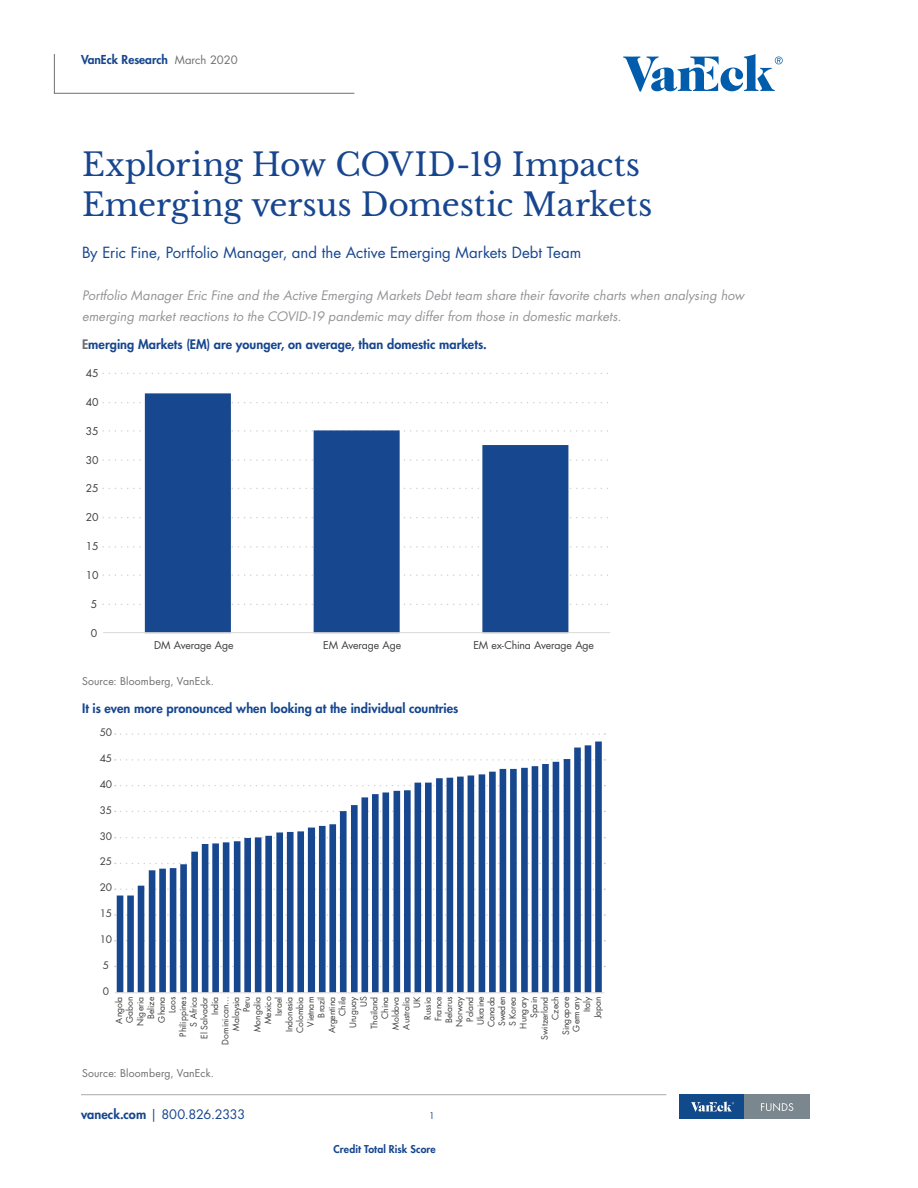
<style>
.page{position:relative;width:918px;height:1188px;background:#fff}
.page>*{position:absolute;margin:0;border:0;box-sizing:border-box;transform-origin:0 0}
.t1{font:31.5px/40.5px "Libre Baskerville";letter-spacing:-.005em;color:#17468f}
.t2{font:15px "Futura Std";color:#17468f}
.Body_8_5_14{font:italic 12.75px/21px "Futura Std";letter-spacing:.005em;color:#939497}
.Body_8_5_14-2{font:800 12.75px "Futura Std";letter-spacing:.005em;color:#17468f}
.t3{font:12.75px "Futura Std";letter-spacing:-.025em;color:#17468f}
.t4{font:800 12px "Futura Std";color:#17468f}
.t5{font:10.5px "Futura Std";letter-spacing:-.01em;color:#3e3e3f}
.Body_8_5_14-3{font:10.5px "Futura Std";letter-spacing:.015em;color:#6e6f72}
.Chart_Title{font:800 10.5px "Futura Std";letter-spacing:.01em;color:#17468f}
.t6{font:10.05px "Futura Std";letter-spacing:-.04em;color:#3e3e3f}
.t7{font:9px "Futura Std";color:#17468f}
.t8{font:8.7px/10.6px "Futura Std";letter-spacing:-.015em;color:#3e3e3f;text-align:right}
.s1{font-weight:400;font-size:11.25px;color:#6e6f72}
.s2{color:#6e6f72}
.s3{font-weight:800}
</style>
<div class="page">
<svg style="left:623px;top:54px;width:160px;height:38px"></svg>
<svg style="left:54px;top:54px;width:301px;height:40px"></svg>
<div style="left:680px;top:1094px;width:65px;height:25px;background:#114a8b"></div>
<div style="left:745px;top:1094px;width:65px;height:25px;background:#7a878e"></div>
<svg style="left:761px;top:1103px;width:32px;height:8px"></svg>
<svg style="left:691px;top:1101px;width:43px;height:11px"></svg>
<hr style="left:81px;top:1094px;width:585px;height:1px;background:#b2b3b3">
<svg style="left:103px;top:373px;width:505px;height:1px"></svg>
<svg style="left:103px;top:402px;width:505px;height:1px"></svg>
<svg style="left:103px;top:430px;width:505px;height:2px"></svg>
<svg style="left:103px;top:459px;width:505px;height:2px"></svg>
<svg style="left:103px;top:488px;width:505px;height:1px"></svg>
<svg style="left:103px;top:517px;width:505px;height:1px"></svg>
<svg style="left:103px;top:546px;width:505px;height:2px"></svg>
<svg style="left:103px;top:574px;width:505px;height:2px"></svg>
<svg style="left:103px;top:604px;width:505px;height:1px"></svg>
<svg style="left:145px;top:393px;width:423px;height:239px;fill:#17478f"></svg>
<hr style="left:103px;top:632px;width:507px;height:1px;background:#dad9d8">
<svg style="left:115px;top:733px;width:490px;height:2px"></svg>
<svg style="left:117px;top:742px;width:485px;height:251px"></svg>
<hr style="left:115px;top:993px;width:489px;height:1px;background:#dad9d8">
<h3 class="t4" style="left:81px;top:52px;width:158px">VanEck Research <span class="s1">March 2020</span></h3>
<p class="t1" style="left:82px;top:144px;width:572px">Exploring How COVID-19 Impacts<br>Emerging versus Domestic Markets</p>
<p class="t2" style="left:82px;top:243px;width:501px">By Eric Fine, Portfolio Manager, and the Active Emerging Markets Debt Team</p>
<p class="Body_8_5_14" style="left:82px;top:285px;width:664px">Portfolio Manager Eric Fine and the Active Emerging Markets Debt team share their favorite charts when analysing how emerging market reactions to the COVID-19 pandemic may differ from those in domestic markets.</p>
<p class="Body_8_5_14-2" style="left:82px;top:336px;width:406px"><span class="s2">E</span>merging Markets (EM) are younger, on average, than domestic markets.</p>
<p class="t5" style="left:86px;top:366px;width:14px">45</p>
<p class="t5" style="left:86px;top:395px;width:14px">40</p>
<p class="t5" style="left:86px;top:424px;width:14px">35</p>
<p class="t5" style="left:86px;top:453px;width:14px">30</p>
<p class="t5" style="left:86px;top:482px;width:14px">25</p>
<p class="t5" style="left:86px;top:511px;width:14px">20</p>
<p class="t5" style="left:86px;top:540px;width:14px">15</p>
<p class="t5" style="left:86px;top:568px;width:14px">10</p>
<p class="t5" style="left:91px;top:597px;width:8px">5</p>
<p class="t5" style="left:91px;top:626px;width:8px">0</p>
<p class="t5" style="left:154px;top:639px;width:81px">DM Average Age</p>
<p class="t5" style="left:323px;top:639px;width:79px">EM Average Age</p>
<p class="t5" style="left:473px;top:639px;width:122px">EM ex-China Average Age</p>
<p class="Body_8_5_14-3" style="left:82px;top:675px;width:133px">Source: Bloomberg, VanEck.</p>
<p class="Body_8_5_14-2" style="left:82px;top:700px;width:378px">It is even more pronounced when looking at the individual countries</p>
<p class="t6" style="left:100px;top:726px;width:14px">50</p>
<p class="t6" style="left:100px;top:752px;width:14px">45</p>
<p class="t6" style="left:100px;top:778px;width:14px">40</p>
<p class="t6" style="left:100px;top:804px;width:14px">35</p>
<p class="t6" style="left:100px;top:829px;width:14px">30</p>
<p class="t6" style="left:100px;top:855px;width:14px">25</p>
<p class="t6" style="left:100px;top:881px;width:14px">20</p>
<p class="t6" style="left:100px;top:907px;width:14px">15</p>
<p class="t6" style="left:100px;top:933px;width:14px">10</p>
<p class="t6" style="left:103px;top:959px;width:8px">5</p>
<p class="t6" style="left:103px;top:985px;width:8px">0</p>
<p class="t8" style="left:114px;top:1045px;width:50px;rotate:-90deg">Angola<br>Gabon<br>Nigeria<br>Belize<br>Ghana<br>Laos<br>Philippines<br>S Africa<br>El Salvador<br>India<br>Dominican…<br>Malaysia<br>Peru<br>Mongolia<br>Mexico<br>Israel<br>Indonesia<br>Colombia<br>Vietnam<br>Brazil<br>Argentina<br>Chile<br>Uruguay<br>US<br>Thailand<br>China<br>Moldova<br>Australia<br>UK<br>Russia<br>France<br>Belarus<br>Norway<br>Poland<br>Ukraine<br>Canada<br>Sweden<br>S Korea<br>Hungary<br>Spain<br>Switzerland<br>Czech<br>Singapore<br>Germany<br>Italy<br>Japan</p>
<p class="Body_8_5_14-3" style="left:82px;top:1066px;width:133px">Source: Bloomberg, VanEck.</p>
<h3 class="t3" style="left:81px;top:1106px;width:166px"><span class="s3">vaneck.com</span> | 800.826.2333</h3>
<p class="t7" style="left:429px;top:1110px;width:7px">1</p>
<p class="Chart_Title" style="left:334px;top:1142px;width:104px">Credit Total Risk Score</p>
</div>
